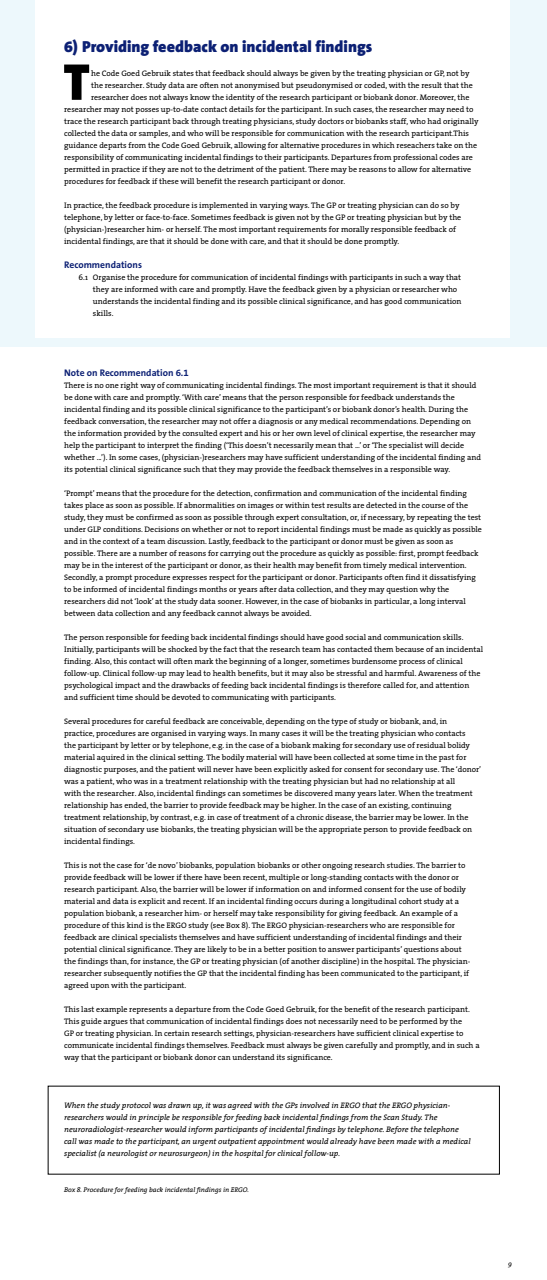
<style>
.page{position:relative;width:547px;height:1280px;background:#fff}
.page>*{position:absolute;margin:0;border:0;box-sizing:border-box;transform-origin:0 0}
.t1{font:900 52.28px "The Sans B9";color:#000}
.t2{font:900 16px "The Sans B9";color:#0c2074}
.t3{font:700 9.6px "The Sans B7";color:#0c2074}
.t4{font:8px/12px "The Serif";color:#000}
.t5{font:italic 8px/12px "The Serif";color:#000}
.t6{font:italic 6.8px "The Serif";color:#000}
</style>
<div class="page">
<div style="left:0;top:0;width:546px;height:346px;background:#edf8fc"></div>
<div style="left:35px;top:0;width:474px;height:338px;background:#fff"></div>
<h2 class="t2" style="left:64px;top:38px;width:309px">6) Providing feedback on incidental findings</h2>
<h1 class="t1" style="left:63px;top:54px;width:28px">T</h1>
<p class="t4" style="left:91px;top:67px;width:380px">he Code Goed Gebruik states that feedback should always be given by the treating physician or GP, not by</p>
<p class="t4" style="left:91px;top:79px;width:383px">the researcher. Study data are often not anonymised but pseudonymised or coded, with the result that the</p>
<p class="t4" style="left:91px;top:91px;width:380px">researcher does not always know the identity of the research participant or biobank donor. Moreover, the</p>
<p class="t4" style="left:64px;top:103px;width:410px">researcher may not posses up-to-date contact details for the participant. In such cases, the researcher may need to</p>
<p class="t4" style="left:64px;top:115px;width:415px">trace the research participant back through treating physicians, study doctors or biobanks staff, who had originally</p>
<p class="t4" style="left:64px;top:127px;width:406px">collected the data or samples, and who will be responsible for communication with the research participant.This</p>
<p class="t4" style="left:64px;top:139px;width:414px">guidance departs from the Code Goed Gebruik, allowing for alternative procedures in which reseachers take on the</p>
<p class="t4" style="left:64px;top:151px;width:410px">responsibility of communicating incidental findings to their participants. Departures from professional codes are</p>
<p class="t4" style="left:64px;top:163px;width:408px">permitted in practice if they are not to the detriment of the patient. There may be reasons to allow for alternative</p>
<p class="t4" style="left:64px;top:175px;width:282px">procedures for feedback if these will benefit the research participant or donor.</p>
<p class="t4" style="left:64px;top:199px;width:398px">In practice, the feedback procedure is implemented in varying ways. The GP or treating physician can do so by telephone, by letter or face-to-face. Sometimes feedback is given not by the GP or treating physician but by the (physician-)researcher him- or herself. The most important requirements for morally responsible feedback of incidental findings, are that it should be done with care, and that it should be done promptly.</p>
<p class="t3" style="left:64px;top:260px;width:79px">Recommendations</p>
<p class="t4" style="left:93px;top:271px;width:370px;text-indent:-14px">6.1 Organise the procedure for communication of incidental findings with participants in such a way that they are informed with care and promptly. Have the feedback given by a physician or researcher who understands the incidental finding and its possible clinical significance, and has good communication skills.</p>
<p class="t3" style="left:64px;top:368px;width:126px">Note on Recommendation 6.1</p>
<p class="t4" style="left:64px;top:379px;width:418px">There is no one right way of communicating incidental findings. The most important requirement is that it should be done with care and promptly. ‘With care’ means that the person responsible for feedback understands the incidental finding and its possible clinical significance to the participant’s or biobank donor’s health. During the feedback conversation, the researcher may not offer a diagnosis or any medical recommendations. Depending on the information provided by the consulted expert and his or her own level of clinical expertise, the researcher may help the participant to interpret the finding (‘This doesn’t necessarily mean that ...’ or ‘The specialist will decide whether ...’). In some cases, (physician-)researchers may have sufficient understanding of the incidental finding and its potential clinical significance such that they may provide the feedback themselves in a responsible way.</p>
<p class="t4" style="left:64px;top:487px;width:419px">‘Prompt’ means that the procedure for the detection, confirmation and communication of the incidental finding takes place as soon as possible. If abnormalities on images or within test results are detected in the course of the study, they must be confirmed as soon as possible through expert consultation, or, if necessary, by repeating the test under GLP conditions. Decisions on whether or not to report incidental findings must be made as quickly as possible and in the context of a team discussion. Lastly, feedback to the participant or donor must be given as soon as possible. There are a number of reasons for carrying out the procedure as quickly as possible: first, prompt feedback may be in the interest of the participant or donor, as their health may benefit from timely medical intervention.<br>Secondly, a prompt procedure expresses respect for the participant or donor. Participants often find it dissatisfying to be informed of incidental findings months or years after data collection, and they may question why the researchers did not ‘look’ at the study data sooner. However, in the case of biobanks in particular, a long interval between data collection and any feedback cannot always be avoided.</p>
<p class="t4" style="left:64px;top:631px;width:420px">The person responsible for feeding back incidental findings should have good social and communication skills.<br>Initially, participants will be shocked by the fact that the research team has contacted them because of an incidental finding. Also, this contact will often mark the beginning of a longer, sometimes burdensome process of clinical follow-up. Clinical follow-up may lead to health benefits, but it may also be stressful and harmful. Awareness of the psychological impact and the drawbacks of feeding back incidental findings is therefore called for, and attention and sufficient time should be devoted to communicating with participants.</p>
<p class="t4" style="left:64px;top:715px;width:418px">Several procedures for careful feedback are conceivable, depending on the type of study or biobank, and, in<br>practice, procedures are organised in varying ways. In many cases it will be the treating physician who contacts<br>the participant by letter or by telephone, e.g. in the case of a biobank making for secondary use of residual bolidy material aquired in the clinical setting. The bodily material will have been collected at some time in the past for diagnostic purposes, and the patient will never have been explicitly asked for consent for secondary use. The ‘donor’ was a patient, who was in a treatment relationship with the treating physician but had no relationship at all<br>with the researcher. Also, incidental findings can sometimes be discovered many years later. When the treatment relationship has ended, the barrier to provide feedback may be higher. In the case of an existing, continuing treatment relationship, by contrast, e.g. in case of treatment of a chronic disease, the barrier may be lower. In the situation of secondary use biobanks, the treating physician will be the appropriate person to provide feedback on incidental findings.</p>
<p class="t4" style="left:64px;top:859px;width:407px">This is not the case for ‘de novo’ biobanks, population biobanks or other ongoing research studies. The barrier to provide feedback will be lower if there have been recent, multiple or long-standing contacts with the donor or research participant. Also, the barrier will be lower if information on and informed consent for the use of bodily material and data is explicit and recent. If an incidental finding occurs during a longitudinal cohort study at a population biobank, a researcher him- or herself may take responsibility for giving feedback. An example of a procedure of this kind is the ERGO study (see Box 8). The ERGO physician-researchers who are responsible for feedback are clinical specialists themselves and have sufficient understanding of incidental findings and their potential clinical significance. They are likely to be in a better position to answer participants’ questions about the findings than, for instance, the GP or treating physician (of another discipline) in the hospital. The physician&shy;researcher subsequently notifies the GP that the incidental finding has been communicated to the participant, if agreed upon with the participant.</p>
<p class="t4" style="left:64px;top:1003px;width:417px">This last example represents a departure from the Code Goed Gebruik, for the benefit of the research participant.<br>This guide argues that communication of incidental findings does not necessarily need to be performed by the<br>GP or treating physician. In certain research settings, physician-researchers have sufficient clinical expertise to communicate incidental findings themselves. Feedback must always be given carefully and promptly, and in such a way that the participant or biobank donor can understand its significance.</p>
<p class="t5" style="left:64px;top:1099px;width:408px">When the study protocol was drawn up, it was agreed with the GPs involved in ERGO that the ERGO physician&shy;researchers would in principle be responsible for feeding back incidental findings from the Scan Study. The neuroradiologist-researcher would inform participants of incidental findings by telephone. Before the telephone call was made to the participant, an urgent outpatient appointment would already have been made with a medical specialist (a neurologist or neurosurgeon) in the hospital for clinical follow-up.</p>
<p class="t6" style="left:64px;top:1184px;width:186px">Box 8. Procedure for feeding back incidental findings in ERGO.</p>
<p class="t6" style="left:508px;top:1257px;width:5px">9</p>
</div>
